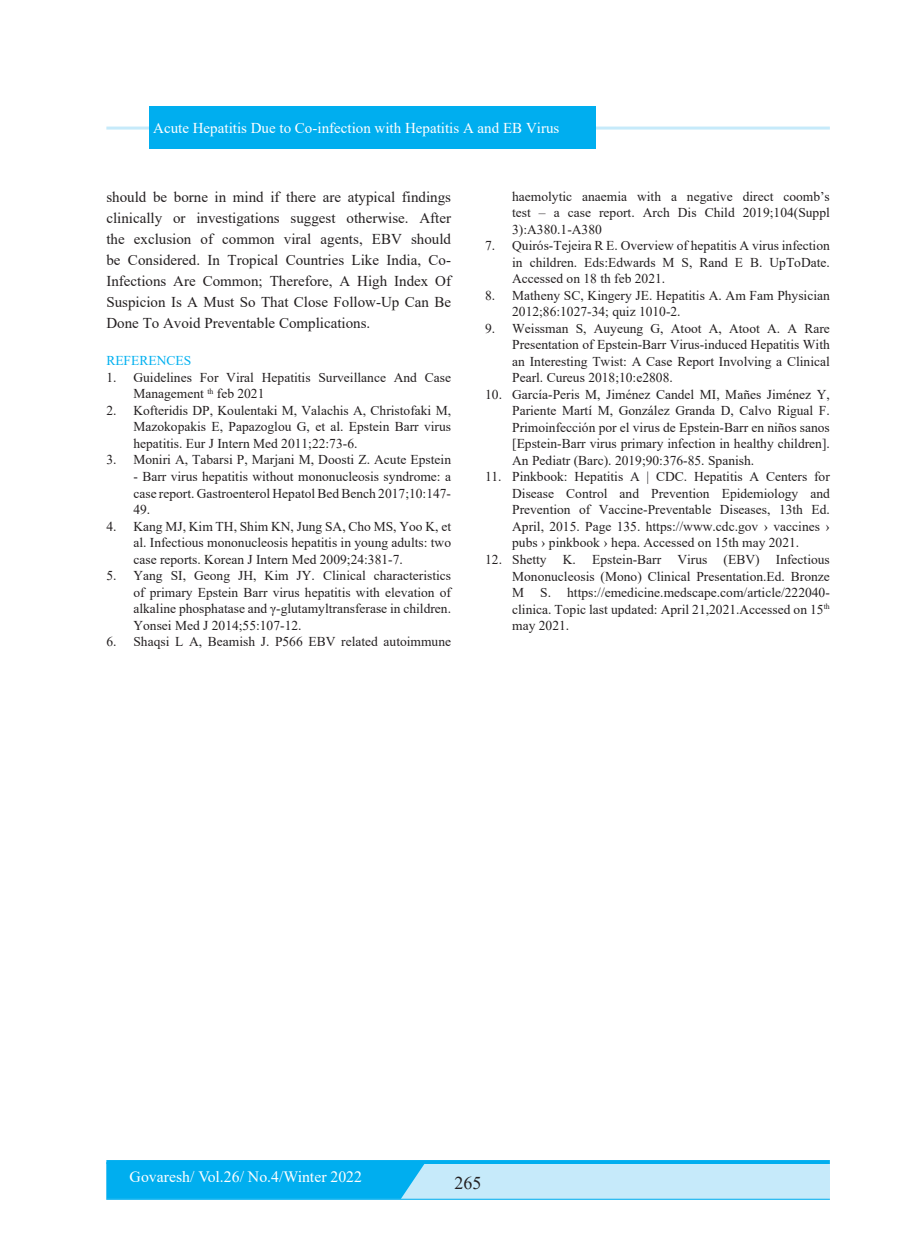
<style>
.page{position:relative;width:915px;height:1255px;background:#fff}
.page>*{position:absolute;margin:0;border:0;box-sizing:border-box;transform-origin:0 0}
.t1{font:18px "Times New Roman";color:#231f20}
.t2{font:15.75px "Times New Roman";color:#fff}
.t3{font:15px/21px "Times New Roman";color:#231f20;text-align:justify}
.t4{font:15px "Times New Roman";color:#fff}
.t5{font:13.5px/16.5px "Times New Roman";color:#231f20;text-align:justify}
.t6{font:13.5px "Times New Roman";color:#00b0f0}
</style>
<div class="page">
<div style="left:106px;top:1159px;width:723px;height:5px;background:#00aeef"></div>
<div style="left:106px;top:1164px;width:723px;height:35px;background:#c6eafa"></div>
<hr style="left:106px;top:1198px;width:723px;height:1px;background:#00aeef">
<div style="left:106px;top:1162px;width:319px;height:36px;background:#00aeef"></div>
<hr style="left:106px;top:126px;width:723px;height:3px;background:#c6eafa">
<div style="left:149px;top:106px;width:446px;height:43px;background:#00aeef"></div>
<p class="t4" style="left:153px;top:117px;width:407px">Acute Hepatitis Due to Co-infection with Hepatitis A and EB Virus</p>
<p class="t3" style="left:106px;top:186px;width:346px">should be borne in mind if there are atypical findings clinically or investigations suggest otherwise. After the exclusion of common viral agents, EBV should be Considered. In Tropical Countries Like India, Co-Infections Are Common; Therefore, A High Index Of Suspicion Is A Must So That Close Follow-Up Can Be Done To Avoid Preventable Complications.</p>
<p class="t6" style="left:106px;top:351px;width:86px">REFERENCES</p>
<p class="t5" style="left:133px;top:369px;width:319px;text-indent:-27px">1. Guidelines For Viral Hepatitis Surveillance And Case<br>Management <sup>th</sup> feb 2021</p>
<p class="t5" style="left:133px;top:402px;width:319px;text-indent:-27px">2. Kofteridis DP, Koulentaki M, Valachis A, Christofaki M, Mazokopakis E, Papazoglou G, et al. Epstein Barr virus hepatitis. Eur J Intern Med 2011;22:73-6.</p>
<p class="t5" style="left:106px;top:451px;width:346px">3. Moniri A, Tabarsi P, Marjani M, Doosti Z. Acute Epstein</p>
<p class="t5" style="left:133px;top:468px;width:319px">- Barr virus hepatitis without mononucleosis syndrome: a case report. Gastroenterol Hepatol Bed Bench 2017;10:147- 49.</p>
<p class="t5" style="left:133px;top:517px;width:319px;text-indent:-27px">4. Kang MJ, Kim TH, Shim KN, Jung SA, Cho MS, Yoo K, et al. Infectious mononucleosis hepatitis in young adults: two case reports. Korean J Intern Med 2009;24:381-7.</p>
<p class="t5" style="left:133px;top:567px;width:319px;text-indent:-27px">5. Yang SI, Geong JH, Kim JY. Clinical characteristics of primary Epstein Barr virus hepatitis with elevation of alkaline phosphatase and γ-glutamyltransferase in children.<br>Yonsei Med J 2014;55:107-12.</p>
<p class="t5" style="left:106px;top:633px;width:346px">6. Shaqsi L A, Beamish J. P566 EBV related autoimmune</p>
<p class="t5" style="left:512px;top:188px;width:319px">haemolytic anaemia with a negative direct coomb’s test – a case report. Arch Dis Child 2019;104(Suppl 3):A380.1-A380</p>
<p class="t5" style="left:512px;top:237px;width:319px;text-indent:-27px">7. Quirós-Tejeira R E. Overview of hepatitis A virus infection in children. Eds:Edwards M S, Rand E B. UpToDate.<br>Accessed on 18 th feb 2021.</p>
<p class="t5" style="left:512px;top:287px;width:319px;text-indent:-27px">8. Matheny SC, Kingery JE. Hepatitis A. Am Fam Physician<br>2012;86:1027-34; quiz 1010-2.</p>
<p class="t5" style="left:512px;top:320px;width:319px;text-indent:-27px">9. Weissman S, Auyeung G, Atoot A, Atoot A. A Rare Presentation of Epstein-Barr Virus-induced Hepatitis With an Interesting Twist: A Case Report Involving a Clinical Pearl. Cureus 2018;10:e2808.</p>
<p class="t5" style="left:512px;top:386px;width:319px;text-indent:-27px">10. García-Peris M, Jiménez Candel MI, Mañes Jiménez Y, Pariente Martí M, González Granda D, Calvo Rigual F.<br>Primoinfección por el virus de Epstein-Barr en niños sanos [Epstein-Barr virus primary infection in healthy children].<br>An Pediatr (Barc). 2019;90:376-85. Spanish.</p>
<p class="t5" style="left:512px;top:468px;width:319px;text-indent:-27px">11. Pinkbook: Hepatitis A | CDC. Hepatitis A Centers for Disease Control and Prevention Epidemiology and Prevention of Vaccine-Preventable Diseases, 13th Ed.<br>April, 2015. Page 135. https://www.cdc.gov › vaccines › pubs › pinkbook › hepa. Accessed on 15th may 2021.</p>
<p class="t5" style="left:512px;top:551px;width:319px;text-indent:-27px">12. Shetty K. Epstein-Barr Virus (EBV) Infectious Mononucleosis (Mono) Clinical Presentation.Ed. Bronze M S. https://emedicine.medscape.com/article/222040- clinica. Topic last updated: April 21,2021.Accessed on 15<sup>th </sup>may 2021.</p>
<p class="t2" style="left:130px;top:1165px;width:234px">Govaresh/ Vol.26/ No.4/Winter 2022</p>
<h1 class="t1" style="left:454px;top:1170px;width:28px">265</h1>
</div>
